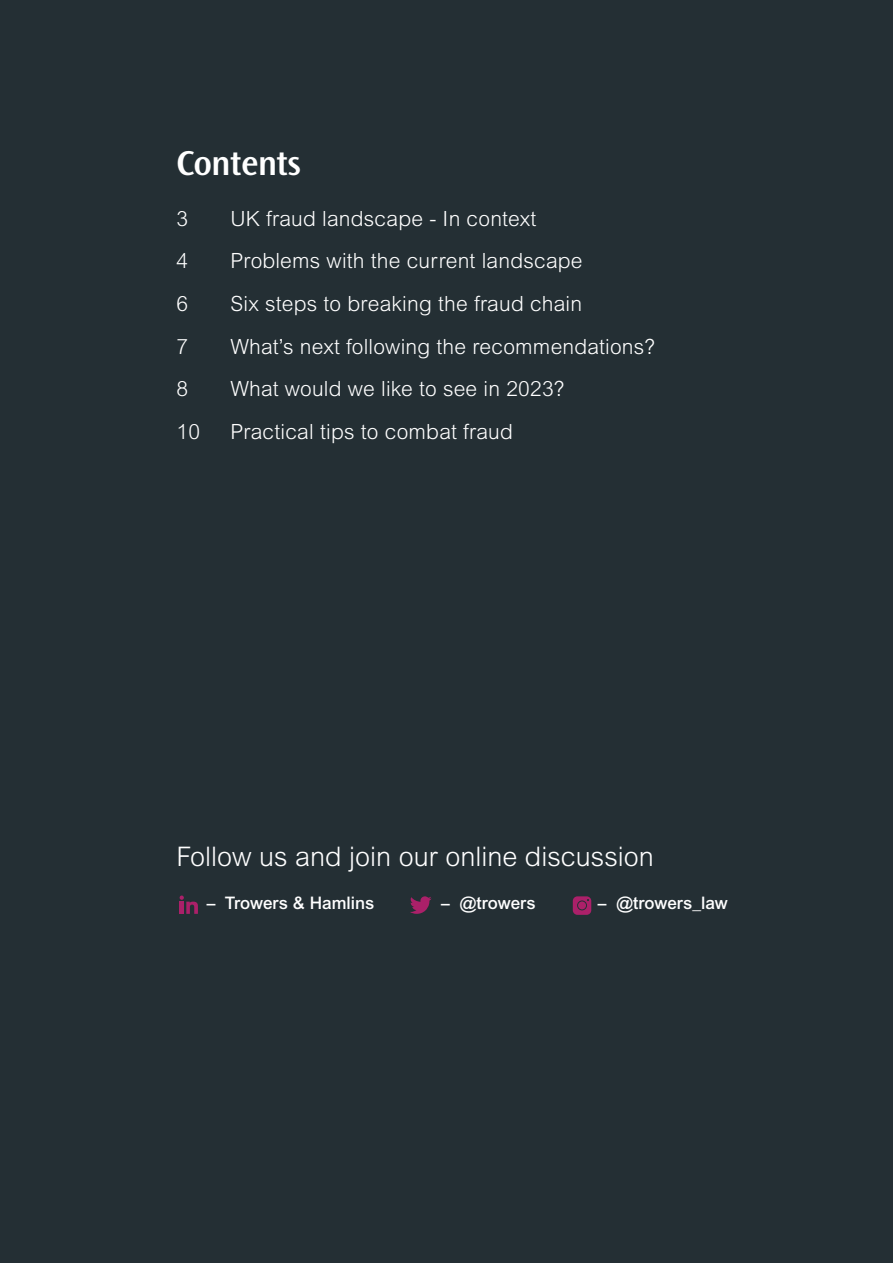
<style>
.page{position:relative;width:893px;height:1263px;background:#242f34}
.page>*{position:absolute;margin:0;border:0;box-sizing:border-box;transform-origin:0 0}
.Contents_Title{font:600 36px "Ocean Sans Std";letter-spacing:-.02em;color:#fff}
.Contents_Level_1{font:300 27px "Arial MT Std";color:#fff}
.t1{font:300 21px "Arial MT Std";letter-spacing:.01em;color:#fff}
.Bio{font:500 17.25px "Arial MT Std";color:#fff}
</style>
<div class="page">
<svg style="left:179px;top:895px;width:19px;height:19px"></svg>
<svg style="left:410px;top:896px;width:21px;height:18px"></svg>
<svg style="left:573px;top:896px;width:18px;height:19px"></svg>
<p class="Contents_Title" style="left:176px;top:143px;width:126px">Contents</p>
<p class="t1" style="left:176px;top:207px;width:13px">3</p>
<p class="t1" style="left:230px;top:207px;width:307px">UK fraud landscape - In context</p>
<p class="t1" style="left:176px;top:249px;width:13px">4</p>
<p class="t1" style="left:230px;top:249px;width:354px">Problems with the current landscape</p>
<p class="t1" style="left:176px;top:292px;width:13px">6</p>
<p class="t1" style="left:230px;top:292px;width:353px">Six steps to breaking the fraud chain</p>
<p class="t1" style="left:176px;top:334px;width:13px">7</p>
<p class="t1" style="left:230px;top:334px;width:426px">What’s next following the recommendations?</p>
<p class="t1" style="left:176px;top:377px;width:13px">8</p>
<p class="t1" style="left:230px;top:377px;width:335px">What would we like to see in 2023?</p>
<p class="t1" style="left:176px;top:419px;width:25px">10</p>
<p class="t1" style="left:230px;top:419px;width:284px">Practical tips to combat fraud</p>
<p class="Contents_Level_1" style="left:176px;top:841px;width:479px">Follow us and join our online discussion</p>
<p class="Bio" style="left:207px;top:893px;width:169px">– Trowers &amp; Hamlins</p>
<p class="Bio" style="left:441px;top:893px;width:96px">– @trowers</p>
<p class="Bio" style="left:598px;top:893px;width:132px">– @trowers_law</p>
</div>
